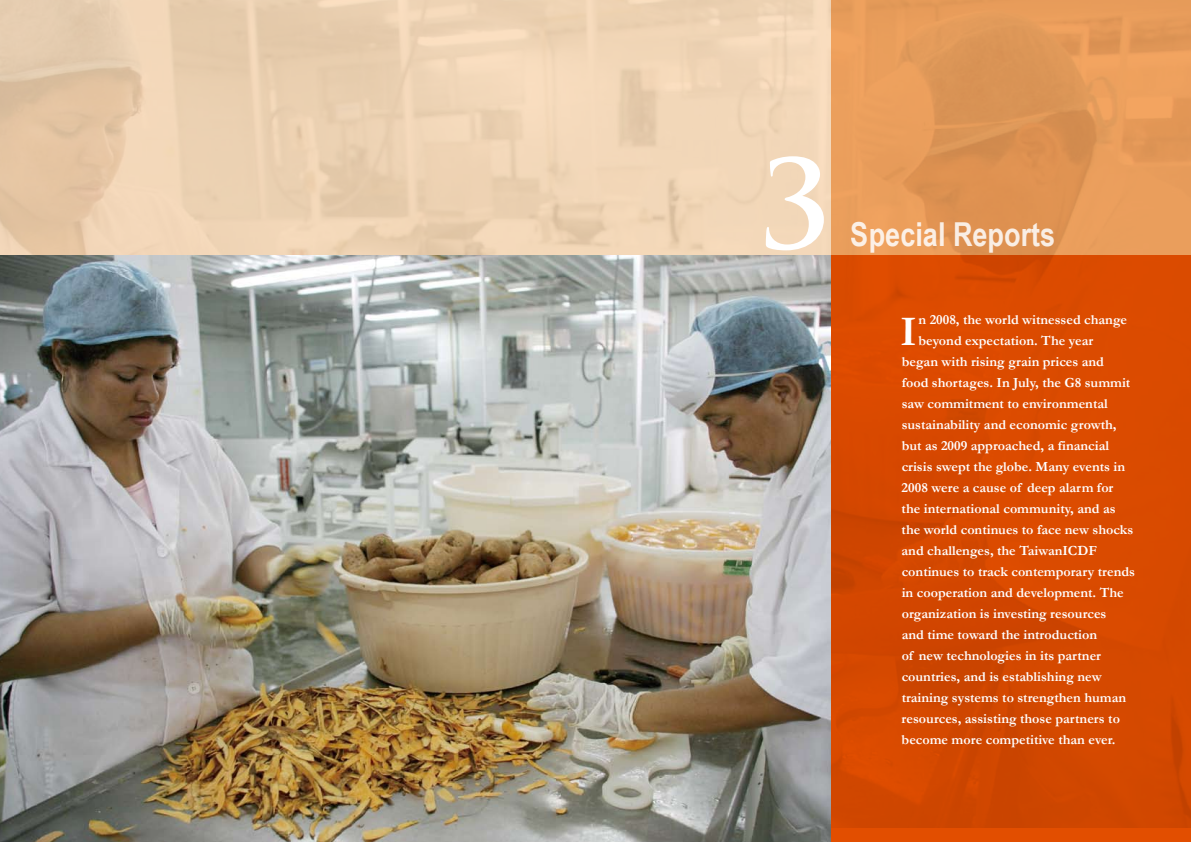
<style>
.page{position:relative;width:1191px;height:842px;background:#fff}
.page>*{position:absolute;margin:0;border:0;box-sizing:border-box;transform-origin:0 0}
.t1{font:700 120px "Trajan Pro";color:#fff}
.t2{font:700 42.4px "Garamond";color:#fff}
.t3{font:700 33px "Arial Narrow";color:#fff}
.t4{font:700 14px "Garamond";color:#fff}
</style>
<div class="page">
<svg style="left:0;top:0;width:595px;height:255px;fill:#ebd0b2"></svg>
<div style="left:595px;top:0;width:596px;height:842px;background:#f2d7b8"></div>
<img style="left:0;top:255px;width:831px;height:587px">
<svg style="left:831px;top:0;width:360px;height:255px;fill:#e69b5a"></svg>
<div style="left:831px;top:255px;width:360px;height:587px;background:linear-gradient(to right,#d54800,#d84a00)"></div>
<h1 class="t1" style="left:759px;top:130px;width:73px">3</h1>
<h3 class="t3" style="left:850px;top:209px;width:206px">Special Reports</h3>
<h2 class="t2" style="left:900px;top:306px;width:18px">I</h2>
<p class="t4" style="left:918px;top:311px;width:210px">n 2008, the world witnessed change</p>
<p class="t4" style="left:918px;top:332px;width:176px">beyond expectation. The year</p>
<p class="t4" style="left:901px;top:353px;width:204px">began with rising grain prices and</p>
<p class="t4" style="left:901px;top:374px;width:230px">food shortages. In July, the G8 summit</p>
<p class="t4" style="left:901px;top:395px;width:207px">saw commitment to environmental</p>
<p class="t4" style="left:901px;top:416px;width:216px">sustainability and economic growth,</p>
<p class="t4" style="left:901px;top:437px;width:209px">but as 2009 approached, a financial</p>
<p class="t4" style="left:901px;top:458px;width:225px">crisis swept the globe. Many events in</p>
<p class="t4" style="left:901px;top:479px;width:213px">2008 were a cause of deep alarm for</p>
<p class="t4" style="left:901px;top:500px;width:215px">the international community, and as</p>
<p class="t4" style="left:901px;top:521px;width:233px">the world continues to face new shocks</p>
<p class="t4" style="left:901px;top:542px;width:197px">and challenges, the TaiwanICDF</p>
<p class="t4" style="left:901px;top:563px;width:235px">continues to track contemporary trends</p>
<p class="t4" style="left:901px;top:584px;width:224px">in cooperation and development. The</p>
<p class="t4" style="left:901px;top:605px;width:206px">organization is investing resources</p>
<p class="t4" style="left:901px;top:626px;width:197px">and time toward the introduction</p>
<p class="t4" style="left:901px;top:647px;width:201px">of new technologies in its partner</p>
<p class="t4" style="left:901px;top:668px;width:201px">countries, and is establishing new</p>
<p class="t4" style="left:901px;top:689px;width:226px">training systems to strengthen human</p>
<p class="t4" style="left:901px;top:710px;width:220px">resources, assisting those partners to</p>
<p class="t4" style="left:901px;top:731px;width:215px">become more competitive than ever.</p>
</div>
